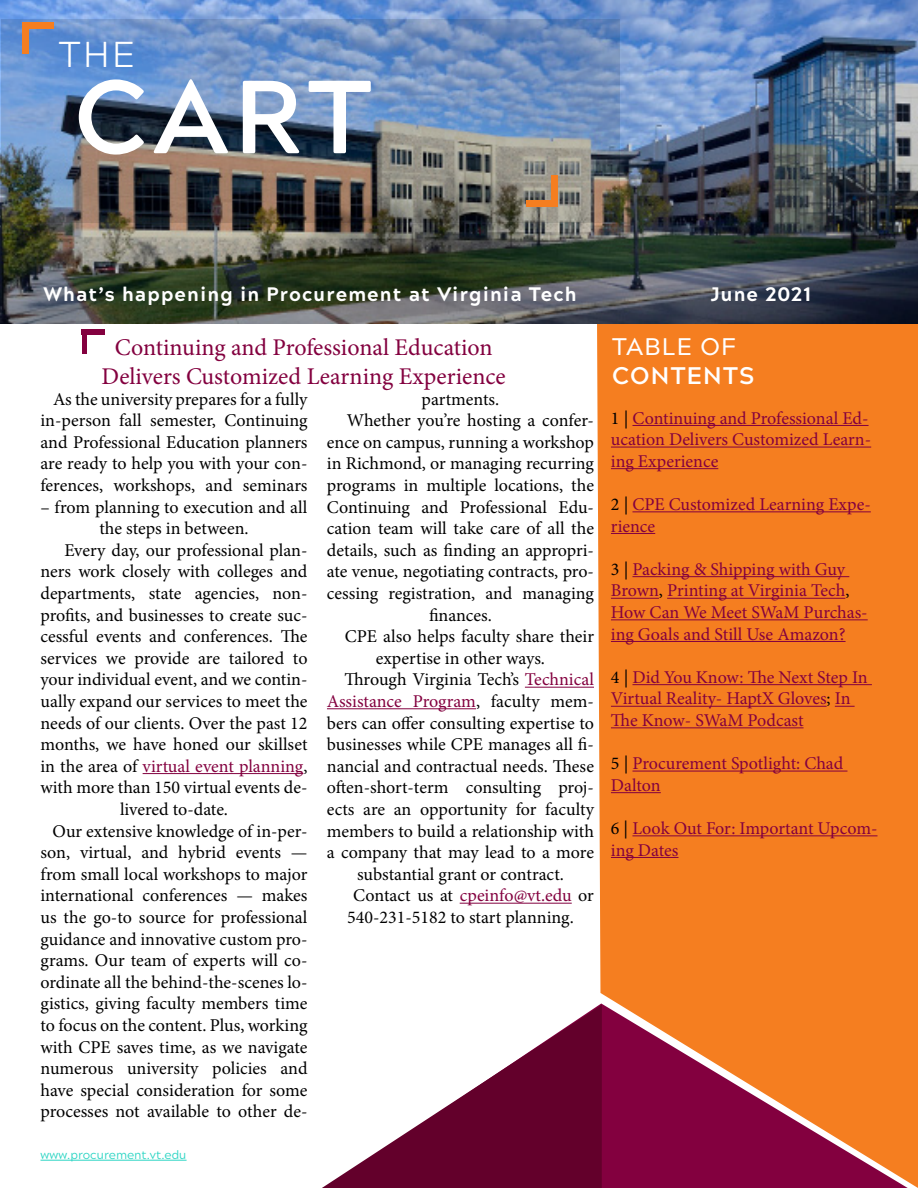
<style>
.page{position:relative;width:918px;height:1188px;background:#fff}
.page>*{position:absolute;margin:0;border:0;box-sizing:border-box;transform-origin:0 0}
.t1{font:700 103.5px "Acherus Grotesque";color:#fff}
.t2{font:300 36px "Acherus Grotesque";color:#fff}
.t3{font:24px/28.8px "Minion Pro";color:#83003f;text-align:center}
.t4{font:700 24px "Acherus Grotesque";letter-spacing:.05em;color:#fff}
.t5{font:500 24px "Acherus Grotesque";letter-spacing:.05em;color:#fff}
.t6{font:800 19.5px "Acherus Grotesque";letter-spacing:.06em;color:#fff}
.t7{font:18px/21.6px "Minion Pro";color:#000;text-align:justify}
.t8{font:18px/21.6px "Minion Pro";color:#83003f}
.t9{font:12px "Acherus Grotesque";color:#2cd5c4}
.s1{color:#000}
.s2{color:#83003f}
</style>
<div class="page">
<div style="left:597px;top:324px;width:321px;height:864px;background:#f57e20"></div>
<svg style="left:597px;top:1004px;width:311px;height:184px;background:#bc4439"></svg>
<svg style="left:322px;top:1005px;width:280px;height:183px"></svg>
<img style="left:0;top:0;width:918px;height:324px">
<img style="left:1px;top:20px;width:619px;height:203px">
<div style="left:23px;top:23px;width:6px;height:31px;background:#f57e20"></div>
<div style="left:23px;top:23px;width:31px;height:6px;background:#f57e20"></div>
<div style="left:552px;top:176px;width:6px;height:31px;background:#f57e20"></div>
<div style="left:526px;top:201px;width:32px;height:6px;background:#f57e20"></div>
<hr style="left:632px;top:425px;width:237px;height:1px;background:#83003f">
<hr style="left:611px;top:447px;width:260px;height:1px;background:#83003f">
<hr style="left:611px;top:468px;width:107px;height:1px;background:#83003f">
<hr style="left:632px;top:511px;width:239px;height:1px;background:#83003f">
<hr style="left:611px;top:533px;width:44px;height:1px;background:#83003f">
<hr style="left:632px;top:576px;width:217px;height:1px;background:#83003f">
<hr style="left:611px;top:598px;width:48px;height:1px;background:#83003f">
<hr style="left:667px;top:598px;width:178px;height:1px;background:#83003f">
<hr style="left:611px;top:619px;width:257px;height:1px;background:#83003f">
<hr style="left:611px;top:641px;width:235px;height:1px;background:#83003f">
<hr style="left:632px;top:684px;width:240px;height:1px;background:#83003f">
<hr style="left:611px;top:706px;width:216px;height:1px;background:#83003f">
<svg style="left:835px;top:706px;width:20px;height:1px"></svg>
<hr style="left:611px;top:727px;width:193px;height:1px;background:#83003f">
<hr style="left:632px;top:771px;width:215px;height:1px;background:#83003f">
<hr style="left:611px;top:792px;width:50px;height:1px;background:#83003f">
<hr style="left:632px;top:835px;width:246px;height:1px;background:#83003f">
<hr style="left:611px;top:857px;width:68px;height:1px;background:#83003f">
<hr style="left:82px;top:329px;width:4px;height:25px;background:#83003f">
<div style="left:82px;top:329px;width:23px;height:5px;background:#83003f"></div>
<hr style="left:40px;top:1160px;width:147px;height:1px;background:#2cd5c4">
<hr style="left:143px;top:773px;width:160px;height:1px;background:#83003f">
<hr style="left:525px;top:687px;width:69px;height:1px;background:#83003f">
<hr style="left:327px;top:708px;width:149px;height:1px;background:#83003f">
<hr style="left:460px;top:903px;width:112px;height:1px;background:#83003f">
<h2 class="t2" style="left:59px;top:24px;width:78px">THE</h2>
<h1 class="t1" style="left:74px;top:29px;width:299px">CART</h1>
<p class="t6" style="left:44px;top:277px;width:535px">What’s happening in Procurement at Virginia Tech</p>
<h3 class="t3" style="left:102px;top:333px;width:406px">Continuing and Professional Education<br>Delivers Customized Learning Experience</h3>
<p class="t7" style="left:40px;top:388px;width:269px;text-indent:13px">As the university prepares for a fully in-person fall semester, Continuing and Professional Education planners are ready to help you with your con&shy;ferences, workshops, and seminars</p>
<p class="t7" style="left:40px;top:496px;width:268px">– from planning to execution and all</p>
<p class="t7" style="left:99px;top:518px;width:151px">the steps in between.</p>
<p class="t7" style="left:64px;top:539px;width:245px">Every day, our professional plan-</p>
<p class="t7" style="left:40px;top:561px;width:268px">ners work closely with colleges and</p>
<p class="t7" style="left:40px;top:583px;width:269px">departments, state agencies, non-</p>
<p class="t7" style="left:40px;top:604px;width:269px">profits, and businesses to create suc-</p>
<p class="t7" style="left:40px;top:626px;width:269px">cessful events and conferences. The</p>
<p class="t7" style="left:40px;top:647px;width:269px">services we provide are tailored to</p>
<p class="t7" style="left:40px;top:669px;width:269px">your individual event, and we contin-</p>
<p class="t7" style="left:40px;top:691px;width:269px">ually expand our services to meet the</p>
<p class="t7" style="left:40px;top:712px;width:269px">needs of our clients. Over the past 12</p>
<p class="t7" style="left:40px;top:734px;width:269px">months, we have honed our skillset</p>
<p class="t8" style="left:40px;top:755px;width:268px"><span class="s1">in the area of</span> virtual event planning<span class="s1">,</span></p>
<p class="t7" style="left:40px;top:777px;width:268px">with more than 150 virtual events de-</p>
<p class="t7" style="left:120px;top:799px;width:109px">livered to-date.</p>
<p class="t7" style="left:53px;top:820px;width:256px">Our extensive knowledge of in-per-</p>
<p class="t7" style="left:40px;top:842px;width:268px">son, virtual, and hybrid events —</p>
<p class="t7" style="left:40px;top:863px;width:269px">from small local workshops to major</p>
<p class="t7" style="left:40px;top:885px;width:268px">international conferences — makes</p>
<p class="t7" style="left:40px;top:907px;width:269px">us the go-to source for professional</p>
<p class="t7" style="left:40px;top:928px;width:269px">guidance and innovative custom pro-</p>
<p class="t7" style="left:40px;top:950px;width:269px">grams. Our team of experts will co-</p>
<p class="t7" style="left:40px;top:971px;width:269px">ordinate all the behind-the-scenes lo-</p>
<p class="t7" style="left:40px;top:993px;width:268px">gistics, giving faculty members time</p>
<p class="t7" style="left:40px;top:1015px;width:269px">to focus on the content. Plus, working</p>
<p class="t7" style="left:40px;top:1036px;width:268px">with CPE saves time, as we navigate</p>
<p class="t7" style="left:40px;top:1058px;width:269px">numerous university policies and</p>
<p class="t7" style="left:40px;top:1079px;width:269px">have special consideration for some</p>
<p class="t7" style="left:40px;top:1101px;width:269px">processes not available to other de-</p>
<p class="t7" style="left:422px;top:388px;width:79px">partments.</p>
<p class="t7" style="left:347px;top:410px;width:249px">Whether you’re hosting a confer-</p>
<p class="t7" style="left:327px;top:431px;width:269px">ence on campus, running a workshop</p>
<p class="t7" style="left:327px;top:453px;width:269px">in Richmond, or managing recurring</p>
<p class="t7" style="left:327px;top:475px;width:269px">programs in multiple locations, the</p>
<p class="t7" style="left:327px;top:496px;width:269px">Continuing and Professional Edu-</p>
<p class="t7" style="left:327px;top:518px;width:269px">cation team will take care of all the</p>
<p class="t7" style="left:327px;top:539px;width:269px">details, such as finding an appropri-</p>
<p class="t7" style="left:327px;top:561px;width:269px">ate venue, negotiating contracts, pro-</p>
<p class="t7" style="left:327px;top:583px;width:269px">cessing registration, and managing</p>
<p class="t7" style="left:429px;top:604px;width:64px">finances.</p>
<p class="t7" style="left:345px;top:626px;width:251px">CPE also helps faculty share their</p>
<p class="t7" style="left:376px;top:647px;width:171px">expertise in other ways.</p>
<p class="t7" style="left:344px;top:669px;width:251px">Through Virginia Tech’s <span class="s2">Technical</span></p>
<p class="t8" style="left:327px;top:691px;width:269px">Assistance Program<span class="s1">, faculty mem-</span></p>
<p class="t7" style="left:327px;top:712px;width:269px">bers can offer consulting expertise to</p>
<p class="t7" style="left:327px;top:734px;width:269px">businesses while CPE manages all fi-</p>
<p class="t7" style="left:327px;top:755px;width:269px">nancial and contractual needs. These</p>
<p class="t7" style="left:327px;top:777px;width:269px">often-short-term consulting proj-</p>
<p class="t7" style="left:327px;top:799px;width:269px">ects are an opportunity for faculty</p>
<p class="t7" style="left:327px;top:820px;width:269px">members to build a relationship with</p>
<p class="t7" style="left:327px;top:842px;width:269px">a company that may lead to a more</p>
<p class="t7" style="left:357px;top:863px;width:208px">substantial grant or contract.</p>
<p class="t8" style="left:353px;top:885px;width:242px"><span class="s1">Contact us at</span> cpeinfo@vt.edu <span class="s1">or</span></p>
<p class="t7" style="left:347px;top:907px;width:228px">540-231-5182 to start planning.</p>
<p class="t9" style="left:40px;top:1145px;width:148px">www.procurement.vt.edu</p>
<p class="t6" style="left:711px;top:277px;width:102px">June 2021</p>
<h3 class="t5" style="left:612px;top:326px;width:126px">TABLE OF</h3>
<h3 class="t4" style="left:612px;top:355px;width:144px">CONTENTS</h3>
<p class="t8" style="left:611px;top:407px;width:262px"><span class="s1">1 |</span> Continuing and Professional Ed&shy;ucation Delivers Customized Learn&shy;ing Experience</p>
<p class="t8" style="left:611px;top:494px;width:261px"><span class="s1">2 |</span> CPE Customized Learning Expe&shy;rience</p>
<p class="t8" style="left:611px;top:558px;width:258px"><span class="s1">3 |</span> Packing &amp; Shipping with Guy<br>Brown<span class="s1">,</span> Printing at Virginia Tech<span class="s1">,<br></span>How Can We Meet SWaM Purchas&shy;ing Goals and Still Use Amazon?</p>
<p class="t8" style="left:611px;top:666px;width:258px"><span class="s1">4 |</span> Did You Know: The Next Step In<br>Virtual Reality- HaptX Gloves<span class="s1">;</span> In<br>The Know- SWaM Podcast</p>
<p class="t8" style="left:611px;top:753px;width:234px"><span class="s1">5 |</span> Procurement Spotlight: Chad<br>Dalton</p>
<p class="t8" style="left:611px;top:818px;width:268px"><span class="s1">6 |</span> Look Out For: Important Upcom&shy;ing Dates</p>
</div>
